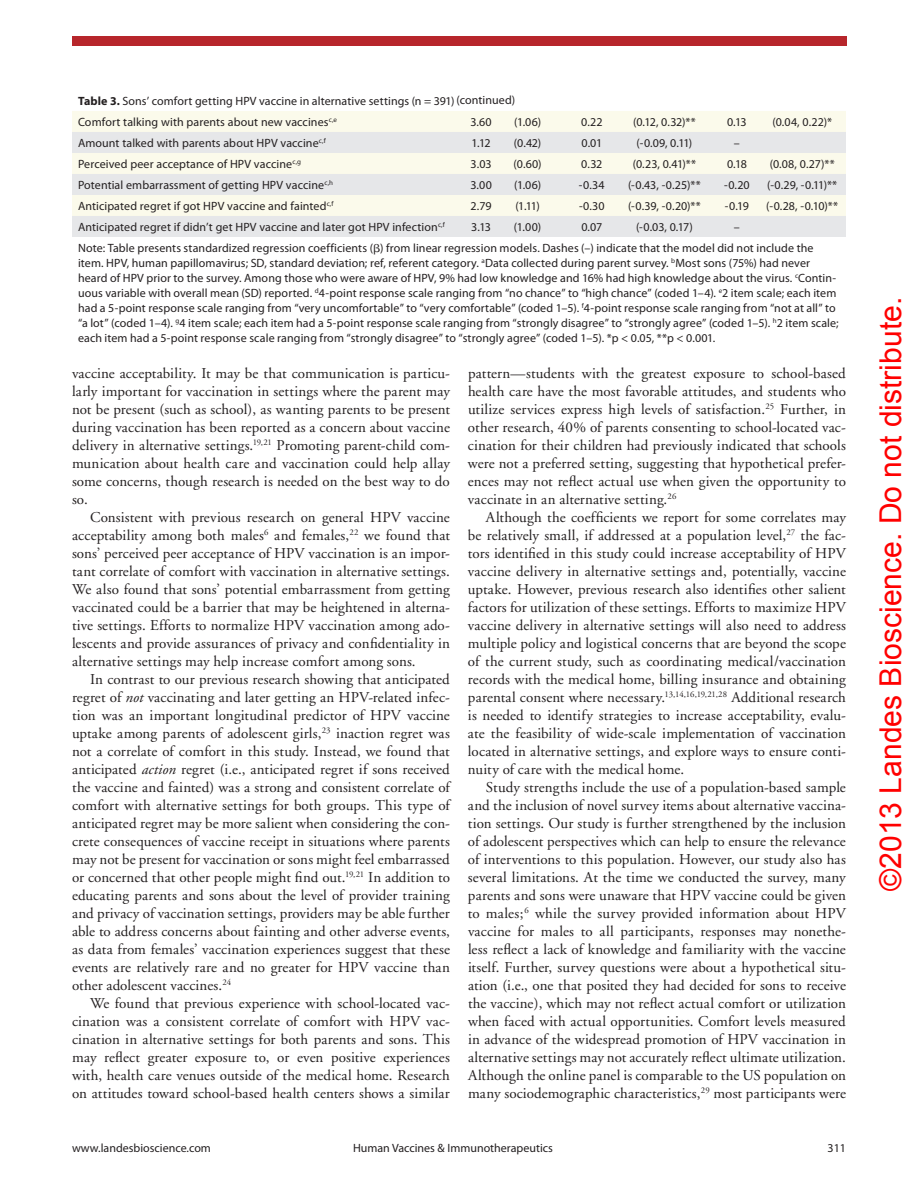
<style>
.page{position:relative;width:918px;height:1188px;background:#fff}
.page>*{position:absolute;margin:0;border:0;box-sizing:border-box;transform-origin:0 0}
.t1{font:30.15px "Arial";color:#f00}
.t2{font:15px/18px "Adobe Garamond";letter-spacing:.005em;color:#231f20;text-align:justify}
.t3{font:12px/15px "Myriad Pro";letter-spacing:.01em;color:#231f20}
.s1{font-weight:700}
.s2{font-family:"Universal Std Greekw Math Pi"}
.s3{font-style:italic}
</style>
<div class="page">
<div style="left:72px;top:36px;width:774px;height:10px;background:#b7262b"></div>
<div style="left:72px;top:111px;width:774px;height:21px;background:#fbfaeb"></div>
<svg style="left:72px;top:132px;width:774px;height:105px;background:#eeeee9"></svg>
<p class="t3" style="left:78px;top:90px;width:439px;line-height:21px"><span class="s1">Table 3.</span> Sons’ comfort getting HPV vaccine in alternative settings (n = 391) (continued)<br>Comfort talking with parents about new vaccines<sup>c,e</sup></p>
<p class="t3" style="left:470px;top:114px;width:23px">3.60</p>
<p class="t3" style="left:514px;top:114px;width:29px">(1.06)</p>
<p class="t3" style="left:581px;top:114px;width:23px">0.22</p>
<p class="t3" style="left:633px;top:114px;width:64px">(0.12, 0.32)**</p>
<p class="t3" style="left:727px;top:114px;width:21px">0.13</p>
<p class="t3" style="left:772px;top:114px;width:61px">(0.04, 0.22)*</p>
<p class="t3" style="left:78px;top:135px;width:249px">Amount talked with parents about HPV vaccine<sup>c,f</sup></p>
<p class="t3" style="left:472px;top:135px;width:21px">1.12</p>
<p class="t3" style="left:514px;top:135px;width:29px">(0.42)</p>
<p class="t3" style="left:581px;top:135px;width:22px">0.01</p>
<p class="t3" style="left:637px;top:135px;width:57px">(-0.09, 0.11)</p>
<p class="t3" style="left:734px;top:135px;width:7px">–</p>
<p class="t3" style="left:78px;top:156px;width:225px">Perceived peer acceptance of HPV vaccine<sup>c,g</sup></p>
<p class="t3" style="left:471px;top:156px;width:23px">3.03</p>
<p class="t3" style="left:514px;top:156px;width:30px">(0.60)</p>
<p class="t3" style="left:581px;top:156px;width:23px">0.32</p>
<p class="t3" style="left:633px;top:156px;width:65px">(0.23, 0.41)**</p>
<p class="t3" style="left:727px;top:156px;width:21px">0.18</p>
<p class="t3" style="left:770px;top:156px;width:66px">(0.08, 0.27)**</p>
<p class="t3" style="left:78px;top:177px;width:257px">Potential embarrassment of getting HPV vaccine<sup>c,h</sup></p>
<p class="t3" style="left:470px;top:177px;width:23px">3.00</p>
<p class="t3" style="left:514px;top:177px;width:29px">(1.06)</p>
<p class="t3" style="left:579px;top:177px;width:27px">-0.34</p>
<p class="t3" style="left:628px;top:177px;width:74px">(-0.43, -0.25)**</p>
<p class="t3" style="left:724px;top:177px;width:27px">-0.20</p>
<p class="t3" style="left:767px;top:177px;width:72px">(-0.29, -0.11)**</p>
<p class="t3" style="left:78px;top:198px;width:257px">Anticipated regret if got HPV vaccine and fainted<sup>c,f</sup></p>
<p class="t3" style="left:471px;top:198px;width:22px">2.79</p>
<p class="t3" style="left:515px;top:198px;width:26px">(1.11)</p>
<p class="t3" style="left:579px;top:198px;width:27px">-0.30</p>
<p class="t3" style="left:628px;top:198px;width:74px">(-0.39, -0.20)**</p>
<p class="t3" style="left:725px;top:198px;width:25px">-0.19</p>
<p class="t3" style="left:766px;top:198px;width:73px">(-0.28, -0.10)**</p>
<p class="t3" style="left:78px;top:219px;width:368px">Anticipated regret if didn’t get HPV vaccine and later got HPV infection<sup>c,f</sup></p>
<p class="t3" style="left:471px;top:219px;width:21px">3.13</p>
<p class="t3" style="left:514px;top:219px;width:29px">(1.00)</p>
<p class="t3" style="left:581px;top:219px;width:22px">0.07</p>
<p class="t3" style="left:636px;top:219px;width:58px">(-0.03, 0.17)</p>
<p class="t3" style="left:78px;top:216px;width:737px;line-height:21px;text-indent:656px">–<br>Note: Table presents standardized regression coefficients (<span class="s2">β</span>) from linear regression models. Dashes (–) indicate that the model did not include the</p>
<p class="t3" style="left:78px;top:255px;width:762px">item. HPV, human papillomavirus; SD, standard deviation; ref, referent category. <sup>a</sup>Data collected during parent survey. <sup>b</sup>Most sons (75%) had never heard of HPV prior to the survey. Among those who were aware of HPV, 9% had low knowledge and 16% had high knowledge about the virus. <sup>c</sup>Contin&shy;uous variable with overall mean (SD) reported. <sup>d</sup>4-point response scale ranging from “no chance” to “high chance” (coded 1–4). <sup>e</sup>2 item scale; each item had a 5-point response scale ranging from “very uncomfortable” to “very comfortable” (coded 1–5). <sup>f</sup>4-point response scale ranging from “not at all” to “a lot” (coded 1–4). <sup>g</sup>4 item scale; each item had a 5-point response scale ranging from “strongly disagree” to “strongly agree” (coded 1–5). <sup>h</sup>2 item scale; each item had a 5-point response scale ranging from “strongly disagree” to “strongly agree” (coded 1–5). *p &lt; 0.05, **p &lt; 0.001.</p>
<p class="t2" style="left:72px;top:365px;width:379px">vaccine acceptability. It may be that communication is particu&shy;larly important for vaccination in settings where the parent may not be present (such as school), as wanting parents to be present during vaccination has been reported as a concern about vaccine delivery in alternative settings.<sup>19,21</sup> Promoting parent-child com&shy;munication about health care and vaccination could help allay some concerns, though research is needed on the best way to do so.</p>
<p class="t2" style="left:72px;top:509px;width:379px;text-indent:18px">Consistent with previous research on general HPV vaccine acceptability among both males<sup>6</sup> and females,<sup>22</sup> we found that sons’ perceived peer acceptance of HPV vaccination is an impor&shy;tant correlate of comfort with vaccination in alternative settings.<br>We also found that sons’ potential embarrassment from getting vaccinated could be a barrier that may be heightened in alterna&shy;tive settings. Efforts to normalize HPV vaccination among ado&shy;lescents and provide assurances of privacy and confidentiality in alternative settings may help increase comfort among sons.</p>
<p class="t2" style="left:72px;top:671px;width:380px;text-indent:18px">In contrast to our previous research showing that anticipated regret of <span class="s3">not</span> vaccinating and later getting an HPV-related infec&shy;tion was an important longitudinal predictor of HPV vaccine uptake among parents of adolescent girls,<sup>23</sup> inaction regret was not a correlate of comfort in this study. Instead, we found that anticipated <span class="s3">action</span> regret (i.e., anticipated regret if sons received the vaccine and fainted) was a strong and consistent correlate of comfort with alternative settings for both groups. This type of anticipated regret may be more salient when considering the con&shy;crete consequences of vaccine receipt in situations where parents may not be present for vaccination or sons might feel embarrassed or concerned that other people might find out.<sup>19,21</sup> In addition to educating parents and sons about the level of provider training and privacy of vaccination settings, providers may be able further able to address concerns about fainting and other adverse events, as data from females’ vaccination experiences suggest that these events are relatively rare and no greater for HPV vaccine than other adolescent vaccines.<sup>24</sup></p>
<p class="t2" style="left:72px;top:995px;width:379px;text-indent:18px">We found that previous experience with school-located vac&shy;cination was a consistent correlate of comfort with HPV vac&shy;cination in alternative settings for both parents and sons. This may reflect greater exposure to, or even positive experiences with, health care venues outside of the medical home. Research on attitudes toward school-based health centers shows a similar</p>
<p class="t2" style="left:468px;top:365px;width:379px">pattern—students with the greatest exposure to school-based health care have the most favorable attitudes, and students who utilize services express high levels of satisfaction.<sup>25</sup> Further, in other research, 40% of parents consenting to school-located vac&shy;cination for their children had previously indicated that schools were not a preferred setting, suggesting that hypothetical prefer&shy;ences may not reflect actual use when given the opportunity to vaccinate in an alternative setting.<sup>26</sup></p>
<p class="t2" style="left:468px;top:509px;width:379px;text-indent:18px">Although the coefficients we report for some correlates may be relatively small, if addressed at a population level,<sup>27</sup> the fac&shy;tors identified in this study could increase acceptability of HPV vaccine delivery in alternative settings and, potentially, vaccine uptake. However, previous research also identifies other salient factors for utilization of these settings. Efforts to maximize HPV vaccine delivery in alternative settings will also need to address multiple policy and logistical concerns that are beyond the scope of the current study, such as coordinating medical/vaccination records with the medical home, billing insurance and obtaining parental consent where necessary.<sup>13,14,16,19,21,28</sup> Additional research is needed to identify strategies to increase acceptability, evalu&shy;ate the feasibility of wide-scale implementation of vaccination located in alternative settings, and explore ways to ensure conti&shy;nuity of care with the medical home.</p>
<p class="t2" style="left:468px;top:779px;width:380px;text-indent:18px">Study strengths include the use of a population-based sample and the inclusion of novel survey items about alternative vaccina&shy;tion settings. Our study is further strengthened by the inclusion of adolescent perspectives which can help to ensure the relevance of interventions to this population. However, our study also has several limitations. At the time we conducted the survey, many parents and sons were unaware that HPV vaccine could be given to males;<sup>6</sup> while the survey provided information about HPV vaccine for males to all participants, responses may nonethe&shy;less reflect a lack of knowledge and familiarity with the vaccine itself. Further, survey questions were about a hypothetical situ&shy;ation (i.e., one that posited they had decided for sons to receive the vaccine), which may not reflect actual comfort or utilization when faced with actual opportunities. Comfort levels measured in advance of the widespread promotion of HPV vaccination in alternative settings may not accurately reflect ultimate utilization.<br>Although the online panel is comparable to the US population on many sociodemographic characteristics,<sup>29</sup> most participants were</p>
<p class="t3" style="left:72px;top:1140px;width:140px">www.landesbioscience.com</p>
<p class="t3" style="left:353px;top:1140px;width:201px">Human Vaccines &amp; Immunotherapeutics</p>
<p class="t3" style="left:828px;top:1140px;width:20px">311</p>
<h1 class="t1" style="left:871px;top:891px;width:595px;rotate:-90deg">©2013 Landes Bioscience. Do not distribute.</h1>
</div>
